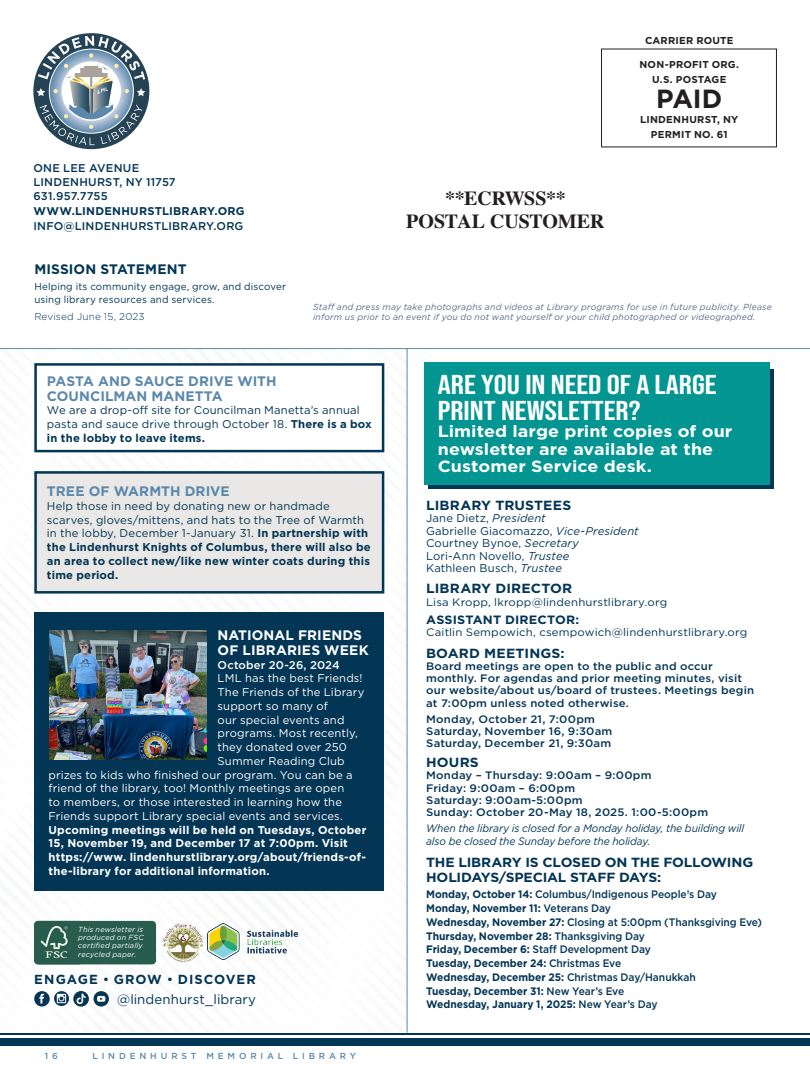
<style>
.page{position:relative;width:810px;height:1080px;background:#fff}
.page>*{position:absolute;margin:0;border:0;box-sizing:border-box;transform-origin:0 0}
.t1{font:700 27.25px/26.1px "Bebas Neue Pro";color:#fff;scale:1.2 1}
.t2{font:700 26.25px "Gotham";color:#231f20}
.t3{font:700 20px "Times";letter-spacing:-.01em;color:#231f20}
.t4{font:700 16.25px/17.5px "Gotham";color:#fff;scale:1.1 1}
.t5{font:700 13.75px/15px "Gotham";letter-spacing:.005em;color:#5b88ac}
.t6{font:700 13.75px/15px "Gotham";letter-spacing:.01em;color:#fff}
.t7{font:700 13.75px "Gotham";letter-spacing:.005em;color:#033555}
.t8{font:700 13.25px/15px "Gotham";letter-spacing:-.005em;color:#033555;scale:1.05 1}
.t9{font:13.25px "Gotham";letter-spacing:.005em;color:#033555}
.t10{font:700 13.12px "Gotham";letter-spacing:.075em;color:#033555}
.t11{font:700 12px "Gotham";letter-spacing:.015em;color:#033555;scale:1.05 1}
.t12{font:11.25px "Gotham";letter-spacing:.01em;color:#fff}
.t13{font:700 11.25px/13.8px "Gotham";letter-spacing:.015em;color:#033555}
.t14{font:11.25px/13.8px "Gotham";letter-spacing:.015em;color:#033555}
.t15{font:700 11.25px "Gotham";letter-spacing:.015em;color:#fff}
.t16{font:500 11.25px "Gotham";letter-spacing:.02em;color:#033555}
.t17{font:500 11.25px "Gotham";letter-spacing:.015em;color:#fff}
.t18{font:500 10.88px/12.2px "Gotham";letter-spacing:.015em;color:#033555;scale:1.05 1}
.t19{font:700 10.88px "Gotham";letter-spacing:-.005em;color:#033555;scale:.95 1}
.t20{font:500 10.88px "Gotham";letter-spacing:-.005em;color:#033555;scale:.95 1}
.t21{font:italic 10.88px/12.2px "Gotham";letter-spacing:-.01em;color:#033555;scale:.95 1}
.t22{font:10.88px "Gotham";letter-spacing:.015em;color:#033555;scale:1.05 1}
.t23{font:10px/12.5px "Gotham";letter-spacing:.015em;color:#033555}
.t24{font:700 10px "Gotham";letter-spacing:.025em;color:#231f20}
.t25{font:300 10px "Gotham";letter-spacing:.015em;color:#033555}
.t26{font:italic 8.75px/10px "Gotham";letter-spacing:.02em;color:#596b86}
.t27{font:500 8.75px "Gotham";letter-spacing:.44em;color:#5b88ac}
.t28{font:italic 7.38px/8.2px "Gotham";letter-spacing:.025em;color:#fff}
.s1{font-weight:700}
.s2{font-weight:400}
.s3{font-style:italic}
.s4{font-weight:500}
</style>
<div class="page">
<div style="left:0;top:1033px;width:810px;height:13px;background:#033555"></div>
<hr style="left:0;top:1036px;width:810px;height:2px;background:#fff">
<img style="left:0;top:349px;width:407px;height:683px">
<div style="left:601px;top:49px;width:176px;height:98px;border:1px solid #231f20"></div>
<img style="left:159px;top:921px;width:46px;height:44px">
<img style="left:208px;top:924px;width:90px;height:36px">
<hr style="left:407px;top:349px;width:1px;height:684px;background:#5b88ac">
<hr style="left:0;top:348px;width:810px;height:1px;background:#5b88ac">
<svg style="left:33px;top:33px;width:116px;height:116px"></svg>
<div style="left:34px;top:363px;width:350px;height:89px;background:#fff;border:2px solid #033555"></div>
<div style="left:34px;top:471px;width:350px;height:123px;background:#e9e8e6;border:2px solid #033555"></div>
<div style="left:34px;top:921px;width:122px;height:43px;background:#285c4d;border-radius:4px"></div>
<img style="left:34px;top:921px;width:34px;height:43px">
<svg style="left:34px;top:991px;width:75px;height:16px"></svg>
<div style="left:34px;top:612px;width:350px;height:279px;background:#033555"></div>
<div style="left:428px;top:369px;width:345px;height:119px;background:#033555"></div>
<div style="left:425px;top:362px;width:345px;height:123px;background:#029591"></div>
<img style="left:49px;top:630px;width:157px;height:129px">
<p class="t16" style="left:33px;top:161px;width:107px">ONE LEE AVENUE</p>
<p class="t16" style="left:33px;top:175px;width:144px">LINDENHURST, NY 11757</p>
<p class="t16" style="left:33px;top:188px;width:76px">631.957.7755</p>
<p class="t13" style="left:33px;top:204px;width:213px">WWW.LINDENHURSTLIBRARY.ORG</p>
<p class="t16" style="left:33px;top:218px;width:212px">INFO@LINDENHURSTLIBRARY.ORG</p>
<p class="t7" style="left:34px;top:261px;width:154px">MISSION STATEMENT</p>
<p class="t23" style="left:34px;top:280px;width:253px">Helping its community engage, grow, and discover using library resources and services.</p>
<p class="t25" style="left:34px;top:311px;width:112px">Revised June 15, 2023</p>
<p class="t3" style="left:445px;top:179px;width:122px">**ECRWSS**</p>
<p class="t3" style="left:406px;top:202px;width:200px">POSTAL CUSTOMER</p>
<p class="t24" style="left:645px;top:35px;width:90px">CARRIER ROUTE</p>
<p class="t24" style="left:639px;top:59px;width:101px">NON-PROFIT ORG.</p>
<p class="t24" style="left:652px;top:74px;width:76px">U.S. POSTAGE</p>
<p class="t2" style="left:656px;top:83px;width:67px">PAID</p>
<p class="t24" style="left:640px;top:114px;width:100px">LINDENHURST, NY</p>
<p class="t24" style="left:651px;top:129px;width:78px">PERMIT NO. 61</p>
<p class="t26" style="left:313px;top:302px;width:460px">Staff and press may take photographs and videos at Library programs for use in future publicity. Please inform us prior to an event if you do not want yourself or your child photographed or videographed.</p>
<p class="t5" style="left:47px;top:373px;width:231px">PASTA AND SAUCE DRIVE WITH<br>COUNCILMAN MANETTA</p>
<p class="t14" style="left:47px;top:403px;width:326px">We are a drop-off site for Councilman Manetta’s annual pasta and sauce drive through October 18. <span class="s1">There is a box in the lobby to leave items.</span></p>
<p class="t5" style="left:47px;top:483px;width:184px">TREE OF WARMTH DRIVE</p>
<p class="t13" style="left:47px;top:499px;width:325px"><span class="s2">Help those in need by donating new or handmade scarves, gloves/mittens, and hats to the Tree of Warmth in the lobby, December 1-January 31.</span> In partnership with the Lindenhurst Knights of Columbus, there will also be an area to collect new/like new winter coats during this time period.</p>
<p class="t6" style="left:218px;top:627px;width:153px">NATIONAL FRIENDS<br>OF LIBRARIES WEEK</p>
<p class="t17" style="left:218px;top:657px;width:124px">October 20-26, 2024</p>
<p class="t12" style="left:218px;top:671px;width:147px">LML has the best Friends!</p>
<p class="t12" style="left:218px;top:685px;width:148px">The Friends of the Library</p>
<p class="t12" style="left:218px;top:699px;width:112px">support so many of</p>
<p class="t12" style="left:218px;top:712px;width:128px">our special events and</p>
<p class="t12" style="left:218px;top:726px;width:142px">programs. Most recently,</p>
<p class="t12" style="left:218px;top:740px;width:131px">they donated over 250</p>
<p class="t12" style="left:218px;top:754px;width:129px">Summer Reading Club</p>
<p class="t12" style="left:49px;top:767px;width:306px">prizes to kids who finished our program. You can be a</p>
<p class="t12" style="left:49px;top:781px;width:297px">friend of the library, too! Monthly meetings are open</p>
<p class="t12" style="left:49px;top:795px;width:295px">to members, or those interested in learning how the</p>
<p class="t12" style="left:49px;top:809px;width:296px">Friends support Library special events and services.</p>
<p class="t15" style="left:49px;top:823px;width:319px">Upcoming meetings will be held on Tuesdays, October</p>
<p class="t15" style="left:49px;top:837px;width:301px">15, November 19, and December 17 at 7:00pm. Visit</p>
<p class="t15" style="left:49px;top:851px;width:319px">https://www. lindenhurstlibrary.org/about/friends-of-</p>
<p class="t15" style="left:49px;top:864px;width:223px">the-library for additional information.</p>
<p class="t28" style="left:78px;top:925px;width:67px">This newsletter is produced on FSC certified partially recycled paper.</p>
<p class="t10" style="left:34px;top:972px;width:223px">ENGAGE • GROW • DISCOVER</p>
<p class="t9" style="left:117px;top:991px;width:140px">@lindenhurst_library</p>
<p class="t27" style="left:45px;top:1050px;width:15px">1 6</p>
<p class="t27" style="left:93px;top:1050px;width:265px">LINDENHURST MEMORIAL LIBRARY</p>
<p class="t1" style="left:438px;top:371px;width:234px">ARE YOU IN NEED OF A LARGE<br>PRINT NEWSLETTER?</p>
<p class="t4" style="left:438px;top:422px;width:269px">Limited large print copies of our newsletter are available at the<br>Customer Service desk.</p>
<p class="t8" style="left:426px;top:497px;width:140px">LIBRARY TRUSTEES</p>
<p class="t14" style="left:426px;top:511px;width:121px">Jane Dietz, <span class="s3">President</span></p>
<p class="t14" style="left:426px;top:524px;width:214px">Gabrielle Giacomazzo, <span class="s3">Vice-President</span></p>
<p class="t14" style="left:426px;top:536px;width:154px">Courtney Bynoe, <span class="s3">Secretary</span></p>
<p class="t14" style="left:426px;top:549px;width:145px">Lori-Ann Novello, <span class="s3">Trustee</span></p>
<p class="t14" style="left:426px;top:561px;width:137px">Kathleen Busch, <span class="s3">Trustee</span></p>
<p class="t8" style="left:426px;top:581px;width:141px">LIBRARY DIRECTOR</p>
<p class="t22" style="left:426px;top:595px;width:231px">Lisa Kropp, lkropp@lindenhurstlibrary.org</p>
<p class="t11" style="left:426px;top:613px;width:147px">ASSISTANT DIRECTOR:</p>
<p class="t22" style="left:426px;top:626px;width:307px">Caitlin Sempowich, csempowich@lindenhurstlibrary.org</p>
<p class="t8" style="left:426px;top:645px;width:133px">BOARD MEETINGS:</p>
<p class="t18" style="left:426px;top:660px;width:314px">Board meetings are open to the public and occur monthly. For agendas and prior meeting minutes, visit our website/about us/board of trustees. Meetings begin at 7:00pm unless noted otherwise.</p>
<p class="t18" style="left:426px;top:713px;width:162px">Monday, October 21, 7:00pm</p>
<p class="t18" style="left:426px;top:725px;width:179px">Saturday, November 16, 9:30am</p>
<p class="t18" style="left:426px;top:737px;width:178px">Saturday, December 21, 9:30am</p>
<p class="t8" style="left:426px;top:754px;width:52px">HOURS</p>
<p class="t18" style="left:426px;top:769px;width:216px">Monday – Thursday: 9:00am – 9:00pm</p>
<p class="t18" style="left:426px;top:781px;width:143px">Friday: 9:00am – 6:00pm</p>
<p class="t18" style="left:426px;top:794px;width:151px">Saturday: 9:00am-5:00pm</p>
<p class="t18" style="left:426px;top:806px;width:270px">Sunday: October 20-May 18, 2025. 1:00-5:00pm</p>
<p class="t21" style="left:426px;top:822px;width:336px">When the library is closed for a Monday holiday, the building will also be closed the Sunday before the holiday.</p>
<p class="t8" style="left:426px;top:855px;width:313px">THE LIBRARY IS CLOSED ON THE FOLLOWING<br>HOLIDAYS/SPECIAL STAFF DAYS:</p>
<p class="t20" style="left:426px;top:887px;width:308px"><span class="s1">Monday, October 14:</span> Columbus/Indigenous People’s Day</p>
<p class="t19" style="left:426px;top:902px;width:196px">Monday, November 11: <span class="s4">Veterans Day</span></p>
<p class="t20" style="left:426px;top:915px;width:355px"><span class="s1">Wednesday, November 27:</span> Closing at 5:00pm (Thanksgiving Eve)</p>
<p class="t19" style="left:426px;top:930px;width:232px">Thursday, November 28: <span class="s4">Thanksgiving Day</span></p>
<p class="t20" style="left:426px;top:942px;width:238px"><span class="s1">Friday, December 6:</span> Staff Development Day</p>
<p class="t19" style="left:426px;top:957px;width:207px">Tuesday, December 24: <span class="s4">Christmas Eve</span></p>
<p class="t19" style="left:426px;top:971px;width:285px">Wednesday, December 25: <span class="s4">Christmas Day/Hanukkah</span></p>
<p class="t19" style="left:426px;top:985px;width:210px">Tuesday, December 31: <span class="s4">New Year’s Eve</span></p>
<p class="t19" style="left:426px;top:998px;width:245px">Wednesday, January 1, 2025: <span class="s4">New Year’s Day</span></p>
</div>
